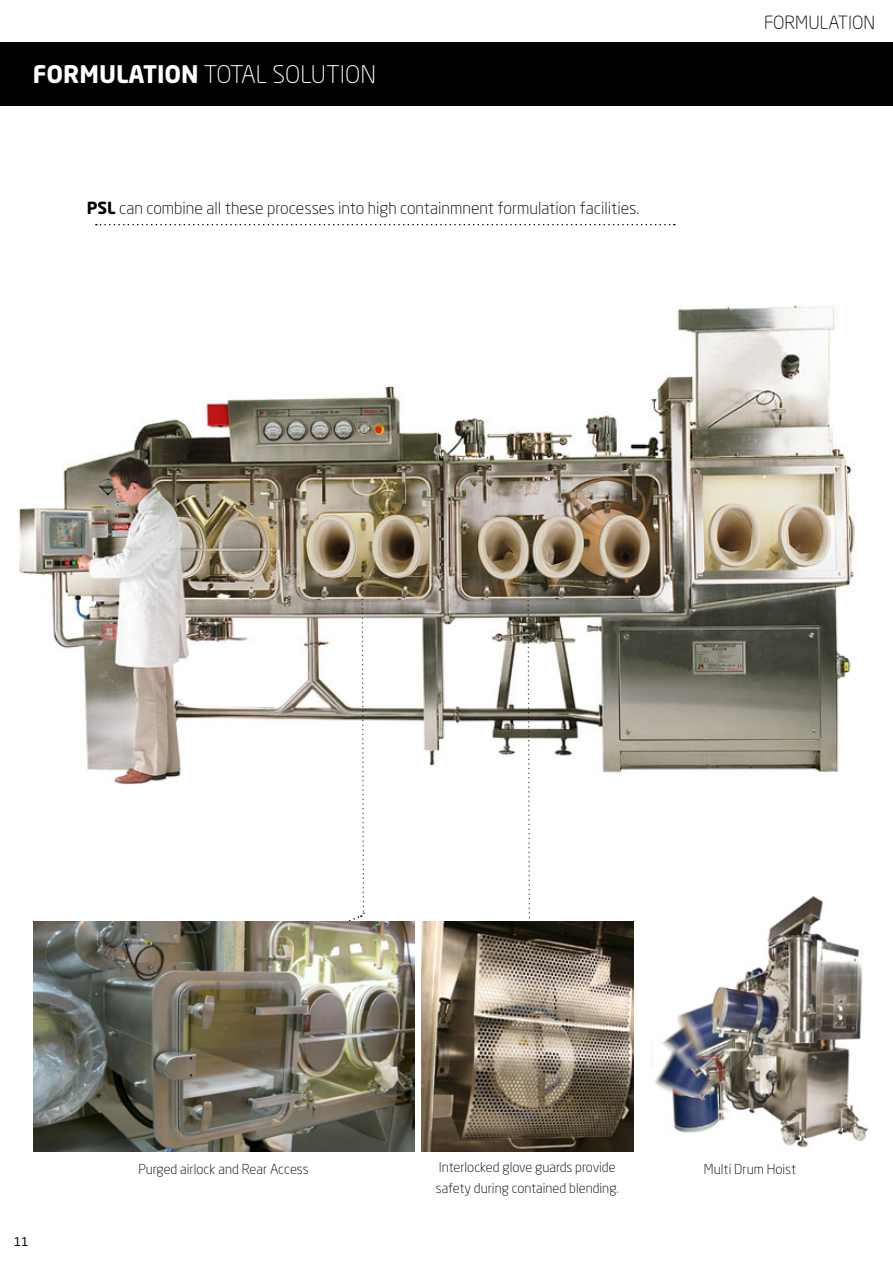
<style>
.page{position:relative;width:893px;height:1263px;background:#fff}
.page>*{position:absolute;margin:0;border:0;box-sizing:border-box;transform-origin:0 0}
.t1{font:300 24px "Neo Sans Std";letter-spacing:-.025em;color:#fff}
.t2{font:700 24px "Neo Sans Std";color:#fff}
.t3{font:300 18px "Neo Sans Std";color:#000}
.t4{font:300 16.5px "Neo Sans Std";color:#000}
.t5{font:300 13.5px/21px "Neo Sans Std";color:#000}
.t6{font:12px "Neo Sans Std";color:#000}
.s1{font-weight:700}
</style>
<div class="page">
<div style="left:0;top:43px;width:893px;height:63px;background:#000"></div>
<img style="left:19px;top:304px;width:838px;height:481px">
<svg style="left:96px;top:224px;width:579px;height:1px"></svg>
<svg style="left:527px;top:563px;width:4px;height:359px"></svg>
<img style="left:421px;top:922px;width:212px;height:230px">
<svg style="left:303px;top:562px;width:62px;height:360px"></svg>
<img style="left:33px;top:922px;width:381px;height:230px">
<img style="left:651px;top:896px;width:218px;height:252px">
<h1 class="t2" style="left:33px;top:59px;width:32px">FORM</h1>
<h1 class="t1" style="left:99px;top:60px;width:278px"><span class="s1">ULATION</span> TOTAL SOLUTI ON</h1>
<p class="t4" style="left:87px;top:198px;width:554px"><span class="s1">PSL</span> can combine all these processes into high containmnent formulation facilities.</p>
<h2 class="t3" style="left:764px;top:12px;width:113px">FORMULATION</h2>
<p class="t6" style="left:14px;top:1234px;width:16px">11</p>
<p class="t5" style="left:138px;top:1158px;width:172px">Purged airlock and Rear Access</p>
<p class="t5" style="left:436px;top:1156px;width:185px">I nterlocked glove guards provide safety during contained blending.</p>
<p class="t5" style="left:704px;top:1158px;width:94px">Multi Drum Hoist</p>
</div>
